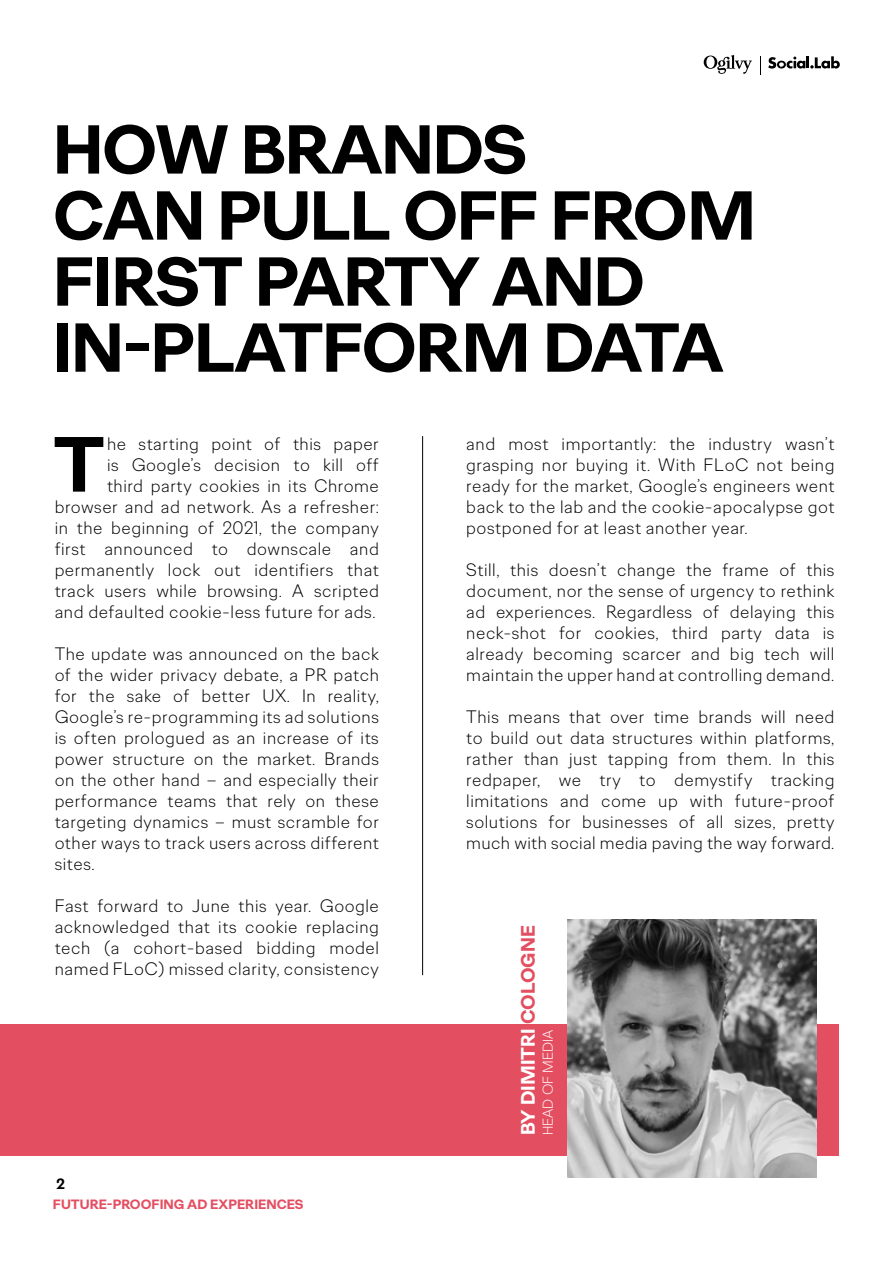
<style>
.page{position:relative;width:893px;height:1263px;background:#fff}
.page>*{position:absolute;margin:0;border:0;box-sizing:border-box;transform-origin:0 0}
.t1{font:700 78px "Ogilvy Sans";color:#000}
.t2{font:700 69px/66px "Ogilvy Sans";letter-spacing:-.02em;color:#000}
.t3{font:700 19.5px "Ogilvy Sans";color:#fff}
.t4{font:300 18px/21px "Ogilvy Sans";letter-spacing:.03em;color:#000;text-align:justify}
.t5{font:700 15px "Ogilvy Sans";color:#000}
.t6{font:300 14.25px "Ogilvy Sans";color:#fff}
.t7{font:700 13.5px "Ogilvy Sans";color:#e44e61}
.s1{color:#e34f61}
</style>
<div class="page">
<div style="left:0;top:1024px;width:839px;height:132px;background:#e44e61"></div>
<img style="left:567px;top:919px;width:250px;height:258px">
<hr style="left:422px;top:436px;width:1px;height:539px;background:#000">
<svg style="left:704px;top:55px;width:48px;height:19px"></svg>
<svg style="left:768px;top:56px;width:72px;height:13px"></svg>
<svg style="left:760px;top:56px;width:1px;height:19px"></svg>
<h2 class="t2" style="left:53px;top:117px;width:705px">HOW BRANDS<br>CAN PULL OFF FROM<br>FIRST PARTY AND<br>IN-PLATFORM DATA</h2>
<p class="t4" style="left:55px;top:432px;width:326px;text-align:right">he starting point of this paper<br>is Google’s decision to kill off<br>third party cookies in its Chrome browser and ad network. As a refresher: in the beginning of 2021, the company first announced to downscale and permanently lock out identifiers that track users while browsing. A scripted and defaulted cookie-less future for ads.</p>
<p class="t4" style="left:55px;top:642px;width:326px">The update was announced on the back of the wider privacy debate, a PR patch for the sake of better UX. In reality, Google’s re-programming its ad solutions is often prologued as an increase of its power structure on the market. Brands on the other hand – and especially their performance teams that rely on these targeting dynamics – must scramble for other ways to track users across different sites.</p>
<p class="t4" style="left:55px;top:895px;width:326px">Fast forward to June this year. Google acknowledged that its cookie replacing tech (a cohort-based bidding model named FLoC) missed clarity, consistency</p>
<h1 class="t1" style="left:53px;top:413px;width:53px">T</h1>
<p class="t5" style="left:57px;top:1173px;width:10px">2</p>
<p class="t7" style="left:53px;top:1195px;width:252px">FUTURE-PROOFING AD EXPERIENCES</p>
<p class="t4" style="left:466px;top:433px;width:370px">and most importantly: the industry wasn’t grasping nor buying it. With FLoC not being ready for the market, Google’s engineers went back to the lab and the cookie-apocalypse got postponed for at least another year.</p>
<p class="t4" style="left:466px;top:559px;width:370px">Still, this doesn’t change the frame of this document, nor the sense of urgency to rethink ad experiences. Regardless of delaying this neck-shot for cookies, third party data is already becoming scarcer and big tech will maintain the upper hand at controlling demand.</p>
<p class="t4" style="left:466px;top:706px;width:370px">This means that over time brands will need to build out data structures within platforms, rather than just tapping from them. In this redpaper, we try to demystify tracking limitations and come up with future-proof solutions for businesses of all sizes, pretty much with social media paving the way forward.</p>
<p class="t3" style="left:515px;top:1135px;width:211px;rotate:-90deg">BY DIMITRI <span class="s1">COLOGNE</span></p>
<p class="t6" style="left:539px;top:1135px;width:107px;rotate:-90deg">HEAD OF MEDIA</p>
</div>
